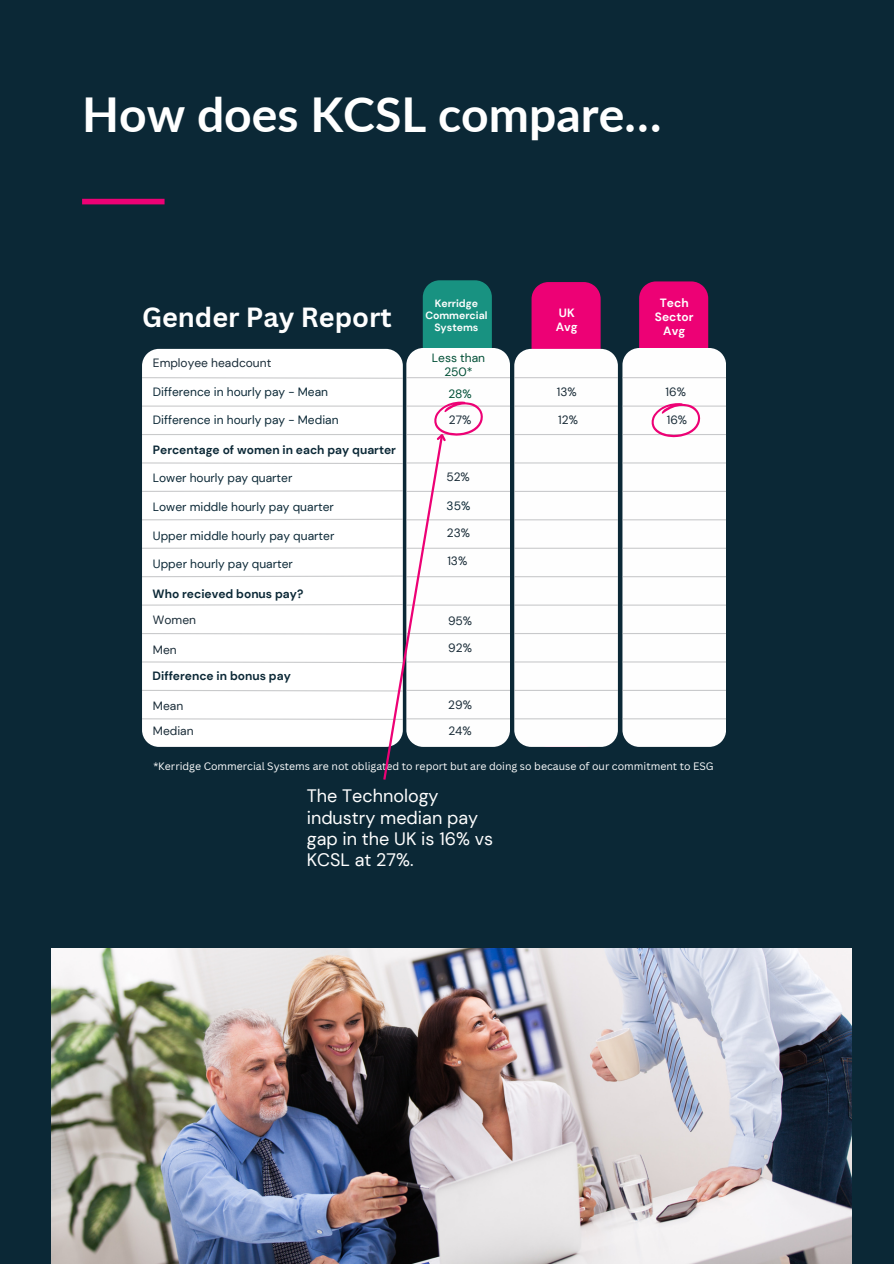
<style>
.page{position:relative;width:894px;height:1264px;background:#fff}
.page>*{position:absolute;margin:0;border:0;box-sizing:border-box;transform-origin:0 0}
.t1{font:700 48px "Lato";color:#fff}
.t2{font:700 27px "Canva Sans";color:#fefefe}
.t3{font:18px/21.3px "DM Sans";color:#fefefe}
.t4{font:12px "DM Sans";color:#0b2836}
.t5{font:700 12px "DM Sans";color:#0b2836}
.t6{font:12px "DM Sans";color:#192b37}
.t7{font:700 12px/14px "DM Sans";color:#fff}
.t8{font:12px/14px "DM Sans";color:#004e35;text-align:center}
.t9{font:10.5px "Canva Sans";color:#fff}
.t10{font:700 10.5px/12.3px "DM Sans";color:#fefefe;text-align:center}
</style>
<div class="page">
<div style="left:0;top:0;width:893px;height:1263px;background:#0b2836"></div>
<div style="left:82px;top:199px;width:82px;height:5px;background:#ed0175"></div>
<img style="left:51px;top:948px;width:800px;height:315px">
<svg style="left:142px;top:280px;width:583px;height:500px"></svg>
<h6 class="t1" style="left:82px;top:84px;width:580px">How does KCSL compare…</h6>
<h4 class="t2" style="left:142px;top:298px;width:251px">Gender Pay Report</h4>
<h2 class="t6" style="left:153px;top:355px;width:120px">Employee headcount</h2>
<h5 class="t4" style="left:153px;top:384px;width:177px">Difference in hourly pay - Mean</h5>
<h5 class="t4" style="left:153px;top:412px;width:187px">Difference in hourly pay - Median</h5>
<h5 class="t5" style="left:153px;top:442px;width:244px">Percentage of women in each pay quarter</h5>
<h5 class="t4" style="left:153px;top:470px;width:141px">Lower hourly pay quarter</h5>
<h5 class="t4" style="left:153px;top:499px;width:182px">Lower middle hourly pay quarter</h5>
<h5 class="t4" style="left:153px;top:527px;width:183px">Upper middle hourly pay quarter</h5>
<p class="t10" style="left:425px;top:297px;width:64px">Kerridge<br>Commercial<br>Systems</p>
<h5 class="t7" style="left:555px;top:305px;width:23px">UK<br>Avg</h5>
<h5 class="t7" style="left:654px;top:296px;width:40px;text-align:center">Tech<br>Sector<br>Avg</h5>
<h5 class="t8" style="left:432px;top:351px;width:55px">Less than<br>250*</h5>
<h5 class="t8" style="left:448px;top:387px;width:25px">28%</h5>
<h5 class="t6" style="left:449px;top:412px;width:24px">27%</h5>
<p class="t6" style="left:446px;top:469px;width:25px">52%</p>
<h5 class="t4" style="left:446px;top:498px;width:25px">35%</h5>
<h4 class="t6" style="left:447px;top:525px;width:25px">23%</h4>
<h4 class="t6" style="left:556px;top:384px;width:21px">13%</h4>
<h5 class="t6" style="left:558px;top:412px;width:21px">12%</h5>
<h5 class="t6" style="left:665px;top:384px;width:22px">16%</h5>
<h4 class="t6" style="left:666px;top:412px;width:22px">16%</h4>
<h1 class="t4" style="left:153px;top:556px;width:141px">Upper hourly pay quarter</h1>
<h4 class="t6" style="left:447px;top:553px;width:21px">13%</h4>
<h5 class="t5" style="left:152px;top:585px;width:152px">Who recieved bonus pay?</h5>
<h5 class="t6" style="left:153px;top:612px;width:45px">Women</h5>
<h5 class="t6" style="left:153px;top:641px;width:25px">Men</h5>
<h5 class="t5" style="left:152px;top:668px;width:140px">Difference in bonus pay</h5>
<h5 class="t6" style="left:153px;top:698px;width:32px">Mean</h5>
<h5 class="t6" style="left:153px;top:723px;width:42px">Median</h5>
<h5 class="t6" style="left:448px;top:612px;width:26px">95%</h5>
<h5 class="t6" style="left:448px;top:640px;width:25px">92%</h5>
<h5 class="t6" style="left:448px;top:696px;width:25px">29%</h5>
<h5 class="t6" style="left:448px;top:723px;width:25px">24%</h5>
<h5 class="t9" style="left:153px;top:758px;width:561px">*Kerridge Commercial Systems are not obligated to report but are doing so because of our commitment to ESG</h5>
<h5 class="t3" style="left:306px;top:785px;width:188px">The Technology industry median pay gap in the UK is 16% vs<br>KCSL at 27%.</h5>
</div>
